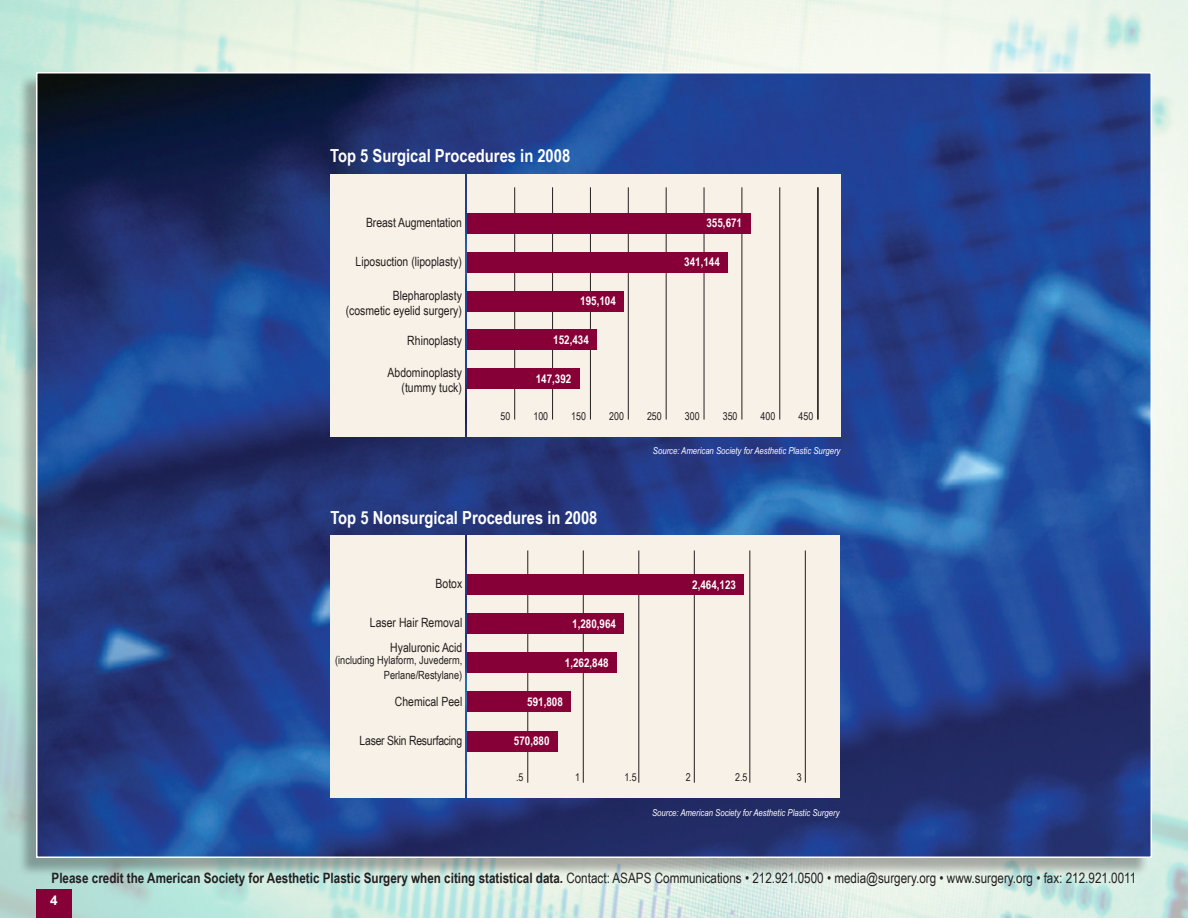
<style>
.page{position:relative;width:1188px;height:918px;background:#fff}
.page>*{position:absolute;margin:0;border:0;box-sizing:border-box;transform-origin:0 0}
.t1{font:700 18px "Arial Narrow";color:#fff}
.t2{font:14.25px "Arial Narrow";color:#231f20}
.t3{font:700 13.5px "Arial";color:#fff}
.t4{font:12.75px/15px "Arial Narrow";color:#231f20;text-align:right}
.t5{font:12.75px "Arial Narrow";letter-spacing:-.02em;color:#231f20}
.t6{font:700 12px "Arial Narrow";color:#fff}
.t7{font:11.25px/15px "Arial Narrow";color:#231f20;text-align:right}
.t8{font:10.8px "Arial Narrow";color:#231f20}
.t9{font:italic 9.45px "Arial Narrow";color:#fff}
.s1{font-weight:700}
</style>
<div class="page">
<img style="left:0;top:0;width:1188px;height:918px">
<div style="left:36px;top:890px;width:36px;height:28px;background:#860037"></div>
<div style="left:17px;top:74px;width:1138px;height:808px;background:#231f20;opacity:.35"></div>
<img style="left:39px;top:75px;width:1110px;height:780px">
<div style="left:467px;top:174px;width:374px;height:262px;background:#f8f1e7"></div>
<hr style="left:818px;top:187px;width:1px;height:233px;background:#231f20">
<hr style="left:742px;top:187px;width:1px;height:233px;background:#231f20">
<hr style="left:704px;top:187px;width:1px;height:233px;background:#231f20">
<hr style="left:666px;top:187px;width:1px;height:233px;background:#231f20">
<hr style="left:628px;top:187px;width:1px;height:233px;background:#231f20">
<hr style="left:590px;top:187px;width:1px;height:233px;background:#231f20">
<hr style="left:552px;top:187px;width:1px;height:233px;background:#231f20">
<hr style="left:514px;top:187px;width:1px;height:233px;background:#231f20">
<hr style="left:779px;top:187px;width:1px;height:233px;background:#231f20">
<hr style="left:817px;top:187px;width:1px;height:233px;background:#231f20">
<div style="left:467px;top:213px;width:283px;height:20px;background:#860037"></div>
<div style="left:467px;top:252px;width:261px;height:20px;background:#860037"></div>
<div style="left:467px;top:291px;width:157px;height:20px;background:#860037"></div>
<div style="left:467px;top:330px;width:130px;height:20px;background:#860037"></div>
<div style="left:467px;top:369px;width:112px;height:20px;background:#860037"></div>
<div style="left:330px;top:174px;width:135px;height:262px;background:#f8f1e7"></div>
<div style="left:467px;top:536px;width:372px;height:262px;background:#f8f1e7"></div>
<hr style="left:749px;top:550px;width:1px;height:233px;background:#231f20">
<hr style="left:805px;top:550px;width:1px;height:233px;background:#231f20">
<hr style="left:694px;top:550px;width:1px;height:233px;background:#231f20">
<hr style="left:638px;top:550px;width:1px;height:233px;background:#231f20">
<hr style="left:583px;top:550px;width:1px;height:233px;background:#231f20">
<hr style="left:527px;top:550px;width:1px;height:233px;background:#231f20">
<div style="left:467px;top:574px;width:277px;height:21px;background:#860037"></div>
<div style="left:467px;top:614px;width:157px;height:20px;background:#860037"></div>
<div style="left:467px;top:653px;width:150px;height:20px;background:#860037"></div>
<div style="left:467px;top:692px;width:104px;height:20px;background:#860037"></div>
<div style="left:467px;top:731px;width:91px;height:20px;background:#860037"></div>
<div style="left:330px;top:536px;width:135px;height:262px;background:#f8f1e7"></div>
<p class="t1" style="left:330px;top:145px;width:242px">Top 5 Surgical Procedures in 2008</p>
<p class="t4" style="left:366px;top:215px;width:97px">Breast Augmentation</p>
<p class="t4" style="left:356px;top:254px;width:108px">Liposuction (lipoplasty)</p>
<p class="t4" style="left:346px;top:288px;width:118px">Blepharoplasty (cosmetic eyelid surgery)</p>
<p class="t4" style="left:407px;top:333px;width:56px">Rhinoplasty</p>
<p class="t4" style="left:388px;top:365px;width:76px">Abdominoplasty (tummy tuck)</p>
<p class="t6" style="left:580px;top:294px;width:37px">195,104</p>
<p class="t6" style="left:553px;top:333px;width:37px">152,434</p>
<p class="t6" style="left:536px;top:372px;width:37px">147,392</p>
<p class="t6" style="left:707px;top:216px;width:37px">355,671</p>
<p class="t6" style="left:684px;top:255px;width:37px">341,144</p>
<p class="t8" style="left:501px;top:410px;width:11px">50</p>
<p class="t8" style="left:533px;top:410px;width:16px">100</p>
<p class="t8" style="left:571px;top:410px;width:16px">150</p>
<p class="t8" style="left:609px;top:410px;width:16px">200</p>
<p class="t8" style="left:647px;top:410px;width:16px">250</p>
<p class="t8" style="left:685px;top:410px;width:16px">300</p>
<p class="t8" style="left:723px;top:410px;width:16px">350</p>
<p class="t8" style="left:761px;top:410px;width:16px">400</p>
<p class="t8" style="left:799px;top:410px;width:16px">450</p>
<p class="t1" style="left:330px;top:507px;width:269px">Top 5 Nonsurgical Procedures in 2008</p>
<p class="t4" style="left:436px;top:576px;width:28px">Botox</p>
<p class="t4" style="left:370px;top:615px;width:94px">Laser Hair Removal</p>
<p class="t4" style="left:390px;top:640px;width:74px">Hyaluronic Acid</p>
<p class="t7" style="left:335px;top:653px;width:129px">(including Hylaform, Juvederm,<br>Perlane/Restylane)</p>
<p class="t4" style="left:395px;top:694px;width:69px">Chemical Peel</p>
<p class="t5" style="left:360px;top:734px;width:104px">Laser Skin Resurfacing</p>
<p class="t6" style="left:572px;top:617px;width:45px">1,280,964</p>
<p class="t6" style="left:565px;top:656px;width:45px">1,262,848</p>
<p class="t6" style="left:527px;top:695px;width:37px">591,808</p>
<p class="t6" style="left:514px;top:734px;width:37px">570,880</p>
<p class="t9" style="left:653px;top:445px;width:189px">Source: American Society for Aesthetic Plastic Surgery</p>
<p class="t6" style="left:692px;top:578px;width:45px">2,464,123</p>
<p class="t8" style="left:516px;top:771px;width:9px">.5</p>
<p class="t8" style="left:575px;top:771px;width:6px">1</p>
<p class="t8" style="left:624px;top:771px;width:14px">1.5</p>
<p class="t8" style="left:686px;top:771px;width:6px">2</p>
<p class="t8" style="left:735px;top:771px;width:14px">2.5</p>
<p class="t8" style="left:797px;top:771px;width:6px">3</p>
<p class="t9" style="left:652px;top:807px;width:189px">Source: American Society for Aesthetic Plastic Surgery</p>
<p class="t2" style="left:52px;top:870px;width:1086px"><span class="s1">Please credit the American Society for Aesthetic Plastic Surgery when citing statistical data.</span> Contact: ASAPS Communications • 212.921.0500 • media@surgery.org • www.surgery.org • fax: 212.921.0011</p>
<p class="t3" style="left:50px;top:893px;width:9px">4</p>
</div>
